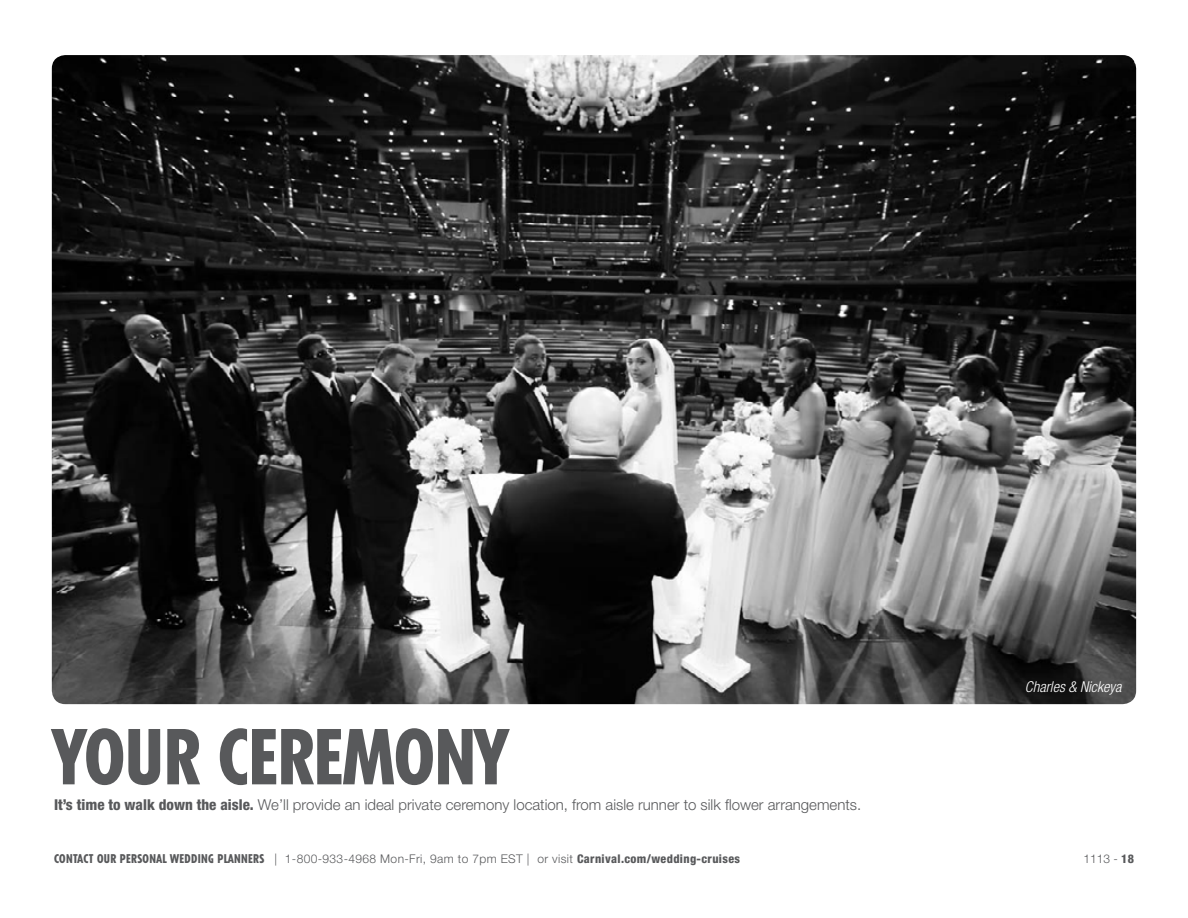
<style>
.page{position:relative;width:1188px;height:918px;background:#fff}
.page>*{position:absolute;margin:0;border:0;box-sizing:border-box;transform-origin:0 0}
.t1{font:800 condensed 75px "Tempo Std";color:#58595b}
.t2{font:300 15px "Helvetica Neue LT Pro";color:#58595b}
.t3{font:italic 300 condensed 15px "Helvetica Neue LT Std";color:#fff}
.t4{font:300 12px "Helvetica Neue LT Pro";letter-spacing:.03em;color:#58595b}
.s1{font-family:"Helvetica Neue LT Std";font-weight:800;font-stretch:condensed}
.s2{font-family:"Tempo Std";font-weight:800;font-stretch:condensed}
</style>
<div class="page">
<img style="left:52px;top:55px;width:1084px;height:649px">
<h1 class="t1" style="left:54px;top:710px;width:454px">YOUR CEREMONY</h1>
<p class="t2" style="left:54px;top:795px;width:809px"><span class="s1">It’s time to walk down the aisle.</span> We’ll provide an ideal private ceremony location, from aisle runner to silk flower arrangements.</p>
<p class="t3" style="left:1025px;top:678px;width:98px">Charles &amp; Nickeya</p>
<p class="t4" style="left:54px;top:852px;width:688px"><span class="s2">CONTACT OUR PERSONAL WEDDING PLANNERS</span> | 1-800-933-4968 Mon-Fri, 9am to 7pm EST | or visit <span class="s1">Carnival.com/wedding-cruises</span></p>
<p class="t4" style="left:1083px;top:852px;width:52px">1113 - <span class="s1">18</span></p>
</div>
